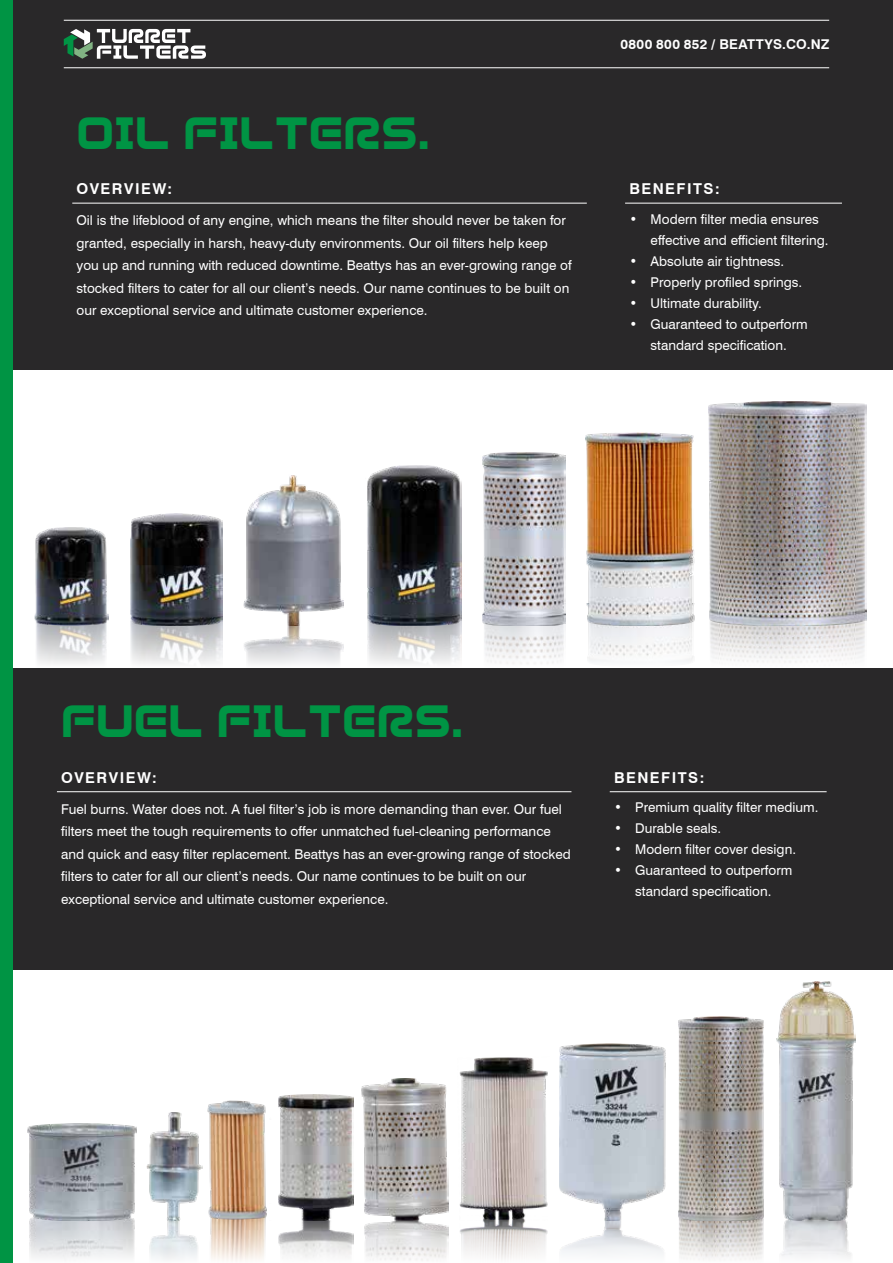
<style>
.page{position:relative;width:893px;height:1263px;background:#fff}
.page>*{position:absolute;margin:0;border:0;box-sizing:border-box;transform-origin:0 0}
.t1{font:45px "Evolver";color:#009444}
.t2{font:700 15px "Swiss 721 BT";letter-spacing:.1em;color:#fff}
.t3{font:13.5px/22.5px "Swiss 721 BT";color:#fff}
.t4{font:700 13.5px "Swiss 721 BT";letter-spacing:.03em;color:#fff}
.s1{font-family:"Roboto Condensed"}
</style>
<div class="page">
<div style="left:13px;top:668px;width:880px;height:301px;background:#292829"></div>
<div style="left:13px;top:0;width:880px;height:370px;background:#292829"></div>
<div style="left:0;top:0;width:13px;height:1263px;background:#009444"></div>
<hr style="left:64px;top:20px;width:765px;height:1px;background:#fff">
<hr style="left:64px;top:67px;width:765px;height:1px;background:#fff">
<svg style="left:64px;top:29px;width:142px;height:30px"></svg>
<img style="left:278px;top:1095px;width:75px;height:163px">
<img style="left:777px;top:981px;width:78px;height:276px">
<img style="left:364px;top:1220px;width:85px;height:41px">
<img style="left:29px;top:1220px;width:106px;height:39px">
<img style="left:460px;top:1220px;width:88px;height:39px">
<img style="left:559px;top:1043px;width:107px;height:211px">
<img style="left:210px;top:1220px;width:56px;height:41px">
<img style="left:149px;top:1220px;width:49px;height:40px">
<img style="left:679px;top:1220px;width:85px;height:40px">
<hr style="left:610px;top:791px;width:217px;height:1px;background:#fff">
<hr style="left:57px;top:791px;width:514px;height:1px;background:#fff">
<hr style="left:625px;top:203px;width:217px;height:1px;background:#fff">
<hr style="left:72px;top:203px;width:515px;height:1px;background:#fff">
<img style="left:131px;top:625px;width:91px;height:39px">
<img style="left:131px;top:513px;width:91px;height:112px">
<img style="left:484px;top:625px;width:80px;height:39px">
<img style="left:483px;top:453px;width:82px;height:172px">
<img style="left:367px;top:625px;width:94px;height:39px">
<img style="left:367px;top:466px;width:94px;height:159px">
<img style="left:710px;top:625px;width:155px;height:38px">
<img style="left:709px;top:401px;width:157px;height:224px">
<img style="left:587px;top:625px;width:107px;height:37px">
<img style="left:585px;top:432px;width:110px;height:193px">
<img style="left:243px;top:475px;width:100px;height:189px">
<img style="left:36px;top:625px;width:71px;height:39px">
<img style="left:34px;top:527px;width:74px;height:98px">
<img style="left:361px;top:1078px;width:88px;height:142px">
<img style="left:28px;top:1123px;width:109px;height:97px">
<img style="left:459px;top:1057px;width:89px;height:163px">
<img style="left:207px;top:1101px;width:60px;height:119px">
<img style="left:146px;top:1113px;width:57px;height:107px">
<img style="left:679px;top:1016px;width:85px;height:204px">
<h1 class="t1" style="left:77px;top:96px;width:355px">OIL FILTERS.</h1>
<p class="t2" style="left:77px;top:180px;width:97px">OVERVIEW:</p>
<p class="t3" style="left:77px;top:209px;width:497px">Oil is the lifeblood of any engine, which means the filter should never be taken for granted, especially in harsh, heavy-duty environments. Our oil filters help keep you up and running with reduced downtime. Beattys has an ever-growing range of stocked filters to cater for all our client’s needs. Our name continues to be built on our exceptional service and ultimate customer experience.</p>
<p class="t4" style="left:621px;top:36px;width:210px">0800 800 852 <span class="s1">/</span> BEATTYS.CO.NZ</p>
<p class="t2" style="left:629px;top:180px;width:92px">BENEFITS:</p>
<p class="t3" style="left:651px;top:208px;width:179px;line-height:21px;text-indent:-21px">• Modern filter media ensures effective and efficient filtering.</p>
<p class="t3" style="left:629px;top:250px;width:156px">• Absolute air tightness.</p>
<p class="t3" style="left:629px;top:271px;width:174px">• Properly profiled springs.</p>
<p class="t3" style="left:629px;top:292px;width:134px">• Ultimate durability.</p>
<p class="t3" style="left:629px;top:313px;width:180px;line-height:21px;text-align:center">• Guaranteed to outperform standard specification.</p>
<h1 class="t1" style="left:61px;top:685px;width:403px">FUEL FILTERS.</h1>
<p class="t2" style="left:61px;top:768px;width:97px">OVERVIEW:</p>
<p class="t3" style="left:61px;top:798px;width:511px">Fuel burns. Water does not. A fuel filter’s job is more demanding than ever. Our fuel filters meet the tough requirements to offer unmatched fuel-cleaning performance and quick and easy filter replacement. Beattys has an ever-growing range of stocked filters to cater for all our client’s needs. Our name continues to be built on our exceptional service and ultimate customer experience.</p>
<p class="t2" style="left:614px;top:768px;width:92px">BENEFITS:</p>
<p class="t3" style="left:614px;top:796px;width:206px">• Premium quality filter medium.</p>
<p class="t3" style="left:614px;top:817px;width:109px">• Durable seals.</p>
<p class="t3" style="left:614px;top:838px;width:184px">• Modern filter cover design.</p>
<p class="t3" style="left:614px;top:860px;width:180px;line-height:21px;text-align:center">• Guaranteed to outperform standard specification.</p>
</div>
